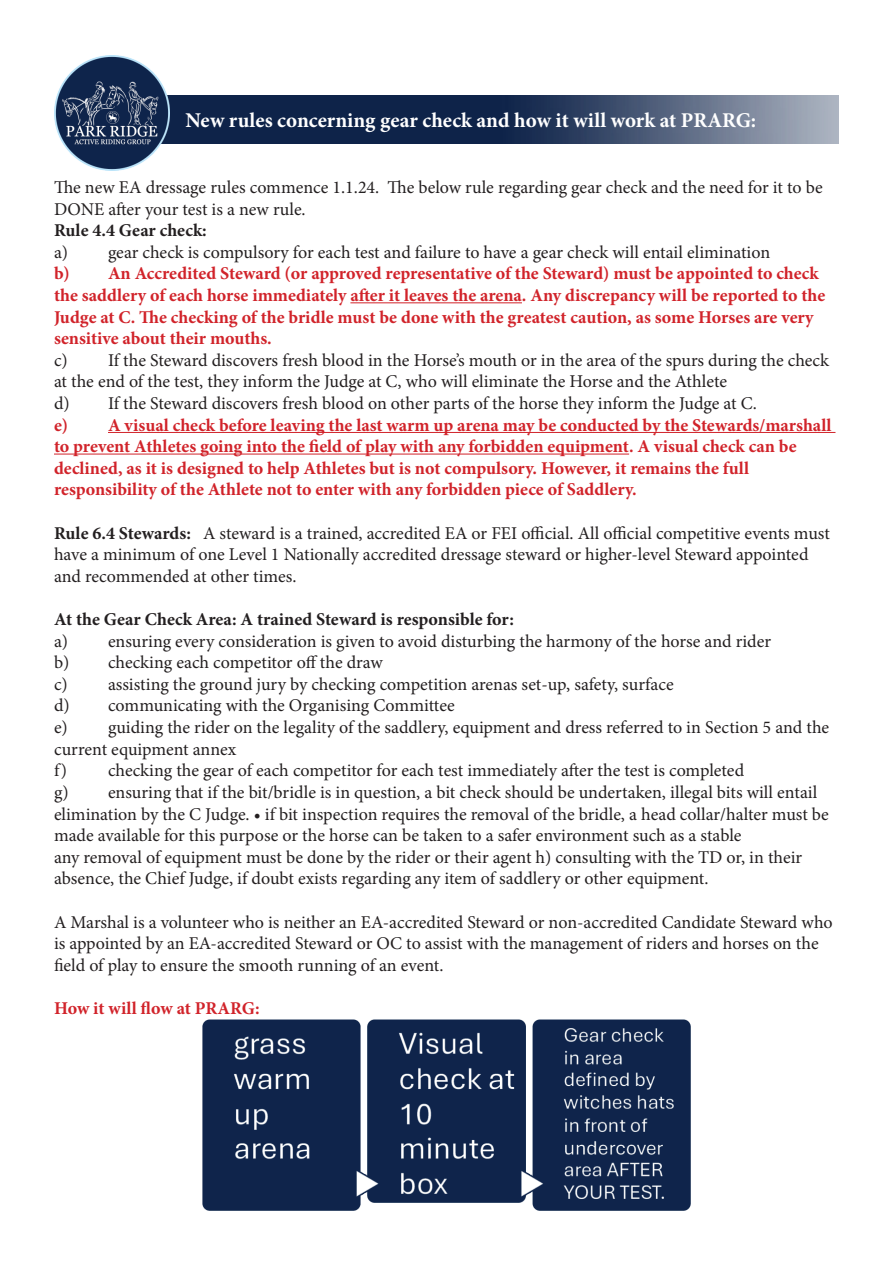
<style>
.page{position:relative;width:893px;height:1263px;background:#fff}
.page>*{position:absolute;margin:0;border:0;box-sizing:border-box;transform-origin:0 0}
.t1{font:700 21px "Minion Pro";color:#fff}
.t2{font:18px/21.6px "Minion Pro";letter-spacing:-.005em;color:#231f20}
.t3{font:700 18px/21.6px "Minion Pro";color:#d1232a}
.t4{font:700 18px "Minion Pro";color:#231f20}
.s1{font-weight:700}
</style>
<div class="page">
<img style="left:169px;top:96px;width:670px;height:48px">
<hr style="left:350px;top:302px;width:172px;height:1px;background:#d1232a">
<hr style="left:108px;top:432px;width:727px;height:1px;background:#d1232a">
<hr style="left:54px;top:454px;width:575px;height:1px;background:#d1232a">
<img style="left:54px;top:56px;width:115px;height:115px">
<img style="left:202px;top:1019px;width:489px;height:192px">
<p class="t1" style="left:185px;top:106px;width:572px">New rules concerning gear check and how it will work at PRARG:</p>
<p class="t2" style="left:54px;top:177px;width:770px">The new EA dressage rules commence 1.1.24. The below rule regarding gear check and the need for it to be<br>DONE after your test is a new rule.</p>
<p class="t4" style="left:54px;top:218px;width:154px">Rule 4.4 Gear check:</p>
<p class="t2" style="left:54px;top:241px;width:718px">a) gear check is compulsory for each test and failure to have a gear check will entail elimination</p>
<p class="t3" style="left:54px;top:263px;width:773px">b) An Accredited Steward (or approved representative of the Steward) must be appointed to check the saddlery of each horse immediately after it leaves the arena. Any discrepancy will be reported to the Judge at C. The checking of the bridle must be done with the greatest caution, as some Horses are very sensitive about their mouths.</p>
<p class="t2" style="left:54px;top:349px;width:777px">c) If the Steward discovers fresh blood in the Horse’s mouth or in the area of the spurs during the check at the end of the test, they inform the Judge at C, who will eliminate the Horse and the Athlete</p>
<p class="t2" style="left:54px;top:393px;width:704px">d) If the Steward discovers fresh blood on other parts of the horse they inform the Judge at C.</p>
<p class="t3" style="left:54px;top:414px;width:779px">e) A visual check before leaving the last warm up arena may be conducted by the Stewards/marshall to prevent Athletes going into the field of play with any forbidden equipment. A visual check can be</p>
<p class="t3" style="left:54px;top:457px;width:697px">declined, as it is designed to help Athletes but is not compulsory. However, it remains the full</p>
<p class="t3" style="left:54px;top:479px;width:584px">responsibility of the Athlete not to enter with any forbidden piece of Saddlery.</p>
<p class="t2" style="left:54px;top:522px;width:777px"><span class="s1">Rule 6.4 Stewards:</span> A steward is a trained, accredited EA or FEI official. All official competitive events must have a minimum of one Level 1 Nationally accredited dressage steward or higher-level Steward appointed and recommended at other times.</p>
<p class="t4" style="left:54px;top:607px;width:461px">At the Gear Check Area: A trained Steward is responsible for:</p>
<p class="t2" style="left:54px;top:630px;width:719px">a) ensuring every consideration is given to avoid disturbing the harmony of the horse and rider</p>
<p class="t2" style="left:54px;top:652px;width:330px">b) checking each competitor off the draw</p>
<p class="t2" style="left:54px;top:673px;width:621px">c) assisting the ground jury by checking competition arenas set-up, safety, surface</p>
<p class="t2" style="left:54px;top:695px;width:402px">d) communicating with the Organising Committee</p>
<p class="t2" style="left:54px;top:717px;width:777px">e) guiding the rider on the legality of the saddlery, equipment and dress referred to in Section 5 and the current equipment annex</p>
<p class="t2" style="left:54px;top:760px;width:692px">f) checking the gear of each competitor for each test immediately after the test is completed</p>
<p class="t2" style="left:54px;top:781px;width:776px">g) ensuring that if the bit/bridle is in question, a bit check should be undertaken, illegal bits will entail elimination by the C Judge. • if bit inspection requires the removal of the bridle, a head collar/halter must be made available for this purpose or the horse can be taken to a safer environment such as a stable</p>
<p class="t2" style="left:54px;top:846px;width:750px">any removal of equipment must be done by the rider or their agent h) consulting with the TD or, in their absence, the Chief Judge, if doubt exists regarding any item of saddlery or other equipment.</p>
<p class="t2" style="left:54px;top:911px;width:780px">A Marshal is a volunteer who is neither an EA-accredited Steward or non-accredited Candidate Steward who is appointed by an EA-accredited Steward or OC to assist with the management of riders and horses on the field of play to ensure the smooth running of an event.</p>
<p class="t3" style="left:54px;top:997px;width:207px">How it will flow at PRARG:</p>
</div>
